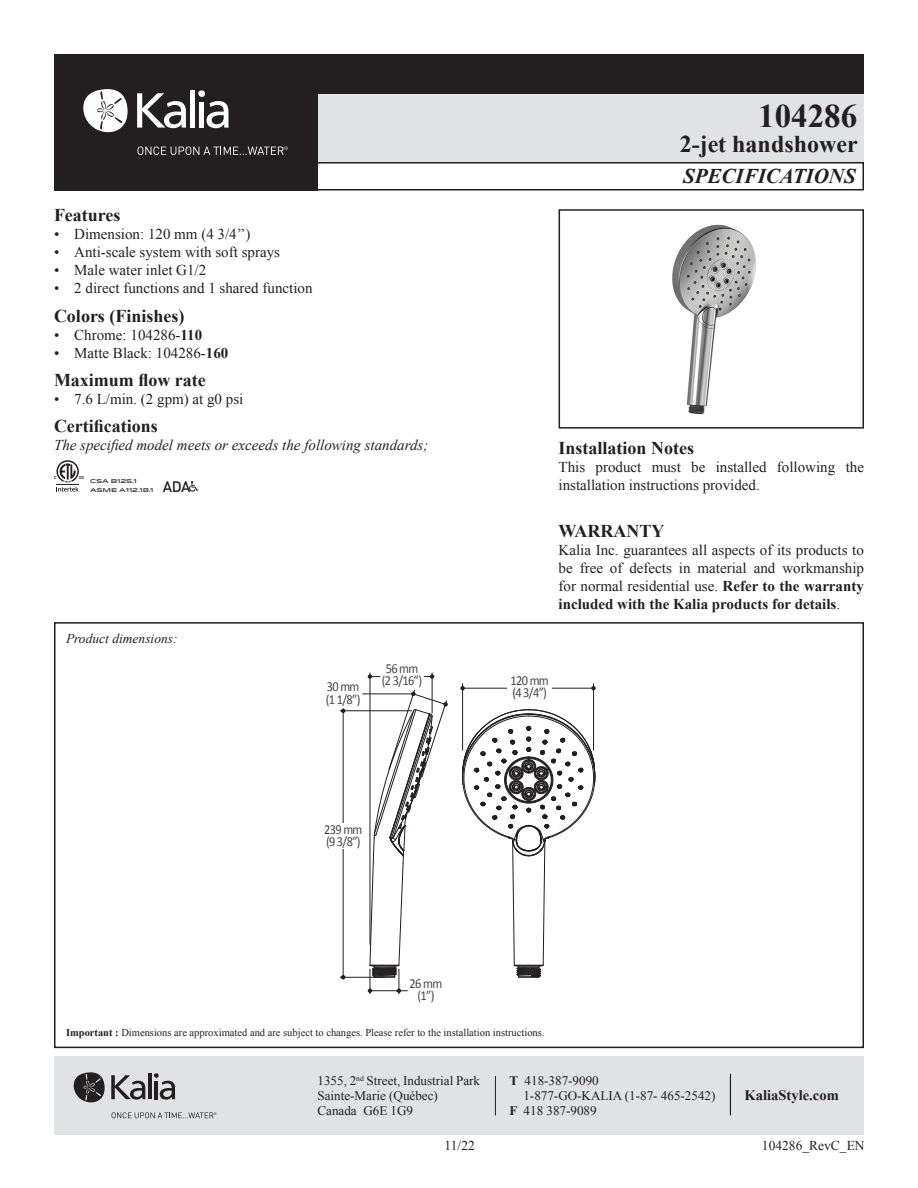
<style>
.page{position:relative;width:918px;height:1188px;background:#fff}
.page>*{position:absolute;margin:0;border:0;box-sizing:border-box;transform-origin:0 0}
.t1{font:700 33px "Times New Roman";color:#231f20}
.t2{font:700 24px "Times New Roman";color:#231f20}
.t3{font:italic 700 21px "Times New Roman";color:#231f20}
.t4{font:700 18px "Times New Roman";color:#231f20}
.t5{font:15px/18px "Times New Roman";color:#231f20}
.t6{font:italic 15px "Times New Roman";color:#231f20}
.t7{font:500 15px "DINOT";color:#231f20}
.t8{font:700 14.55px "Times New Roman";color:#231f20}
.t9{font:13.8px/12.6px "Calibri";letter-spacing:-.05em;color:#454647;scale:.9 1}
.t10{font:13.5px "Times New Roman";color:#231f20}
.t11{font:italic 13.5px "Times New Roman";color:#231f20}
.t12{font:13.05px/15px "Times New Roman";color:#231f20}
.t13{font:10.5px "Times New Roman";color:#231f20}
.t14{font:500 5.4px/8.6px "Idlewild";letter-spacing:-.025em;color:#231f20}
.s1{font-weight:700}
</style>
<div class="page">
<svg style="left:54px;top:460px;width:30px;height:32px"></svg>
<svg style="left:189px;top:481px;width:10px;height:11px"></svg>
<div style="left:54px;top:54px;width:810px;height:40px;background:#231f20"></div>
<div style="left:240px;top:94px;width:624px;height:68px;background:#e1e2e4"></div>
<div style="left:240px;top:162px;width:624px;height:28px;border:2px solid #231f20"></div>
<img style="left:672px;top:224px;width:84px;height:191px">
<div style="left:559px;top:209px;width:305px;height:220px;border:2px solid #231f20"></div>
<svg style="left:462px;top:709px;width:133px;height:269px"></svg>
<hr style="left:593px;top:684px;width:1px;height:66px;background:#231f20">
<hr style="left:463px;top:688px;width:131px;height:1px;background:#231f20">
<svg style="left:460px;top:686px;width:5px;height:4px"></svg>
<svg style="left:591px;top:686px;width:5px;height:4px"></svg>
<hr style="left:462px;top:684px;width:1px;height:66px;background:#231f20">
<div style="left:508px;top:675px;width:44px;height:28px;background:#fff"></div>
<hr style="left:340px;top:711px;width:72px;height:1px;background:#231f20">
<hr style="left:343px;top:711px;width:1px;height:266px;background:#231f20">
<svg style="left:341px;top:709px;width:4px;height:4px"></svg>
<hr style="left:340px;top:977px;width:45px;height:1px;background:#231f20">
<div style="left:322px;top:824px;width:43px;height:25px;background:#fff"></div>
<hr style="left:432px;top:673px;width:1px;height:40px;background:#231f20">
<hr style="left:370px;top:676px;width:62px;height:1px;background:#231f20">
<svg style="left:368px;top:674px;width:4px;height:5px"></svg>
<svg style="left:430px;top:674px;width:4px;height:5px"></svg>
<hr style="left:370px;top:673px;width:1px;height:271px;background:#231f20">
<div style="left:380px;top:662px;width:44px;height:27px;background:#fff"></div>
<hr style="left:363px;top:694px;width:50px;height:1px;background:#231f20">
<svg style="left:368px;top:690px;width:80px;height:304px"></svg>
<div style="left:54px;top:622px;width:810px;height:426px;border:2px solid #231f20"></div>
<div style="left:54px;top:1056px;width:810px;height:78px;background:#e1e2e4"></div>
<hr style="left:730px;top:1074px;width:1px;height:41px;background:#231f20">
<svg style="left:74px;top:1072px;width:31px;height:31px"></svg>
<hr style="left:148px;top:1073px;width:4px;height:26px;background:#231f20">
<svg style="left:111px;top:1075px;width:34px;height:25px"></svg>
<svg style="left:154px;top:1073px;width:21px;height:27px"></svg>
<svg style="left:112px;top:1112px;width:105px;height:7px"></svg>
<hr style="left:495px;top:1076px;width:1px;height:39px;background:#231f20">
<div style="left:54px;top:54px;width:263px;height:136px;background:#231f20"></div>
<svg style="left:83px;top:89px;width:45px;height:44px"></svg>
<div style="left:190px;top:90px;width:5px;height:38px;background:#fff"></div>
<div style="left:199px;top:102px;width:5px;height:26px;background:#fff"></div>
<div style="left:198px;top:90px;width:7px;height:7px;background:#fff;border-radius:50%"></div>
<svg style="left:137px;top:93px;width:49px;height:35px"></svg>
<svg style="left:207px;top:101px;width:22px;height:27px"></svg>
<svg style="left:138px;top:146px;width:150px;height:9px"></svg>
<p class="t4" style="left:54px;top:203px;width:68px">Features</p>
<p class="t5" style="left:54px;top:225px;width:198px">• Dimension: 120 mm (4 3/4’’)</p>
<p class="t5" style="left:54px;top:243px;width:228px">• Anti-scale system with soft sprays</p>
<p class="t5" style="left:54px;top:261px;width:154px">• Male water inlet G1/2</p>
<p class="t5" style="left:54px;top:279px;width:260px">• 2 direct functions and 1 shared function</p>
<p class="t4" style="left:54px;top:303px;width:132px">Colors (Finishes)</p>
<p class="t5" style="left:54px;top:326px;width:150px">• Chrome: 104286-<span class="s1">110</span></p>
<p class="t5" style="left:54px;top:344px;width:176px">• Matte Black: 104286-<span class="s1">160</span></p>
<p class="t4" style="left:54px;top:368px;width:153px">Maximum flow rate</p>
<p class="t5" style="left:54px;top:390px;width:191px">• 7.6 L/min. (2 gpm) at g0 psi</p>
<p class="t4" style="left:54px;top:414px;width:105px">Certifications</p>
<p class="t6" style="left:54px;top:435px;width:376px">The specified model meets or exceeds the following standards;</p>
<p class="t14" style="left:90px;top:476px;width:65px">CSA B125.1<br>ASME A112.18.1</p>
<p class="t7" style="left:163px;top:476px;width:29px">ADA</p>
<p class="t11" style="left:66px;top:630px;width:113px">Product dimensions:</p>
<p class="t9" style="left:326px;top:681px;width:40px">30 mm (1 1/8”)</p>
<p class="t9" style="left:382px;top:662px;width:46px">56 mm (2 3/16”)</p>
<p class="t9" style="left:324px;top:823px;width:44px">239 mm (9 3/8”)</p>
<h1 class="t1" style="left:758px;top:93px;width:101px">104286</h1>
<h2 class="t2" style="left:680px;top:128px;width:179px">2-jet handshower</h2>
<h3 class="t3" style="left:683px;top:162px;width:174px">SPECIFICATIONS</h3>
<p class="t4" style="left:559px;top:436px;width:137px">Installation Notes</p>
<p class="t5" style="left:559px;top:458px;width:307px">This product must be installed following the installation instructions provided.</p>
<p class="t4" style="left:559px;top:518px;width:107px">WARRANTY</p>
<p class="t5" style="left:559px;top:540px;width:307px;text-align:justify">Kalia Inc. guarantees all aspects of its products to be free of defects in material and workmanship for normal residential use. <span class="s1">Refer to the warranty included with the Kalia products for details</span>.</p>
<p class="t9" style="left:511px;top:674px;width:44px">120 mm (4 3/4”)</p>
<p class="t9" style="left:410px;top:977px;width:38px;text-align:center">26 mm (1”)</p>
<p class="t13" style="left:66px;top:1026px;width:480px"><span class="s1">Important :</span> Dimensions are approximated and are subject to changes. Please refer to the installation instructions.</p>
<p class="t12" style="left:318px;top:1073px;width:164px">1355, 2<sup>nd</sup> Street, Industrial Park<br>Sainte-Marie (Québec)<br>Canada G6E 1G9</p>
<p class="t12" style="left:510px;top:1073px;width:91px"><span class="s1">T</span> 418-387-9090</p>
<p class="t12" style="left:523px;top:1088px;width:194px">1-877-GO-KALIA (1-87- 465-2542)</p>
<p class="t12" style="left:510px;top:1103px;width:89px"><span class="s1">F</span> 418 387-9089</p>
<p class="t8" style="left:745px;top:1085px;width:96px">KaliaStyle.com</p>
<p class="t10" style="left:445px;top:1136px;width:32px">11/22</p>
<p class="t10" style="left:762px;top:1136px;width:104px">104286_RevC_EN</p>
</div>
